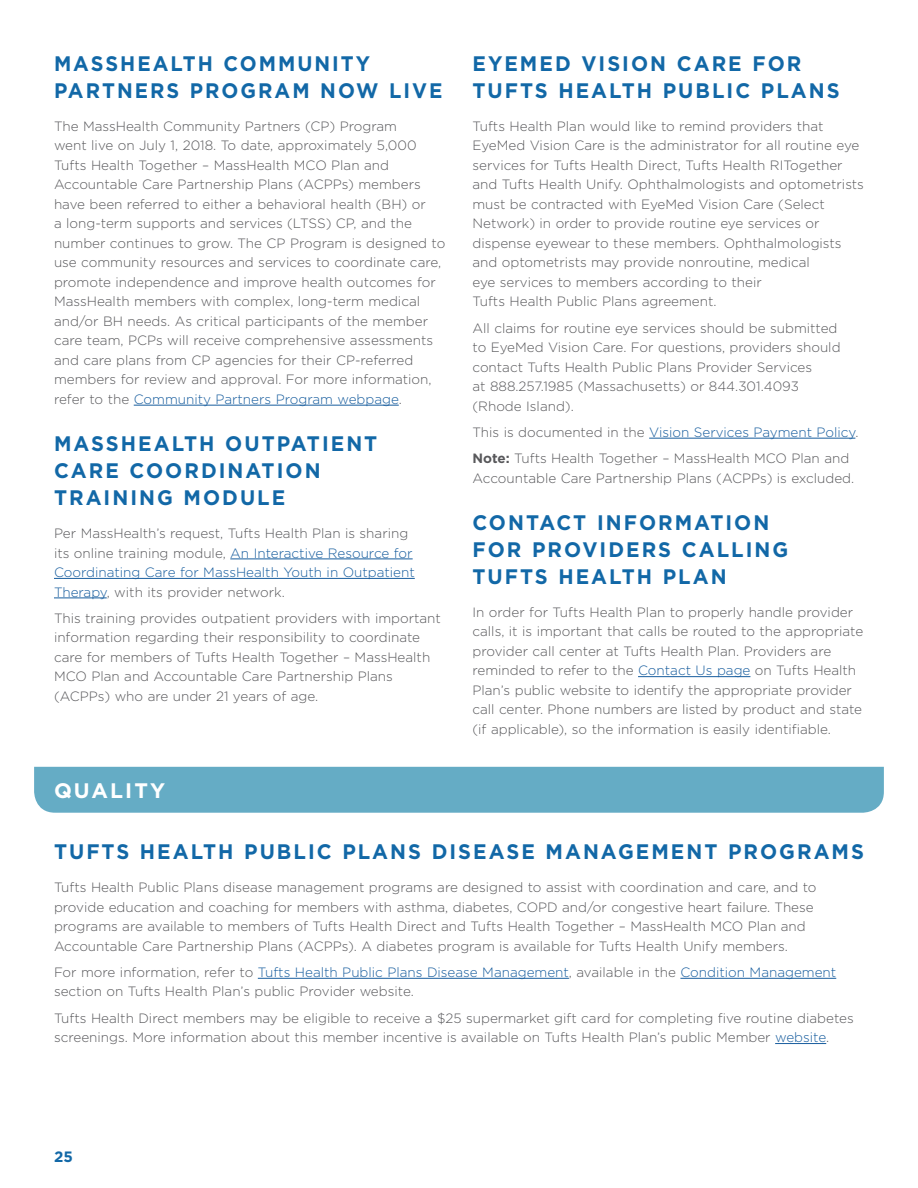
<style>
.page{position:relative;width:918px;height:1188px;background:#fff}
.page>*{position:absolute;margin:0;border:0;box-sizing:border-box;transform-origin:0 0}
.ad_title{font:700 21px/27px "Gotham";letter-spacing:.1em;color:#1268a7;scale:.96 1}
.ad_title-2{font:700 21px/27px "Gotham";letter-spacing:.1em;color:#1268a7;scale:.95 1}
.ad_category{font:700 21px "Gotham";letter-spacing:.1em;color:#fff}
.t1{font:700 15px "Gotham";color:#1268a7}
.ad_body_copy{font:300 13.5px/19.5px "Gotham";color:#58585b}
.ad_body_copy-2{font:300 13.5px "Gotham";color:#175d9e}
.s1{color:#175d9e}
.s2{color:#58585b}
.s3{font-weight:700}
</style>
<div class="page">
<hr style="left:134px;top:405px;width:265px;height:1px;background:#175d9e">
<hr style="left:230px;top:559px;width:183px;height:1px;background:#175d9e">
<hr style="left:54px;top:578px;width:361px;height:1px;background:#175d9e">
<hr style="left:54px;top:598px;width:53px;height:1px;background:#175d9e">
<hr style="left:649px;top:438px;width:206px;height:1px;background:#175d9e">
<hr style="left:638px;top:676px;width:112px;height:1px;background:#175d9e">
<div style="left:34px;top:767px;width:850px;height:46px;background:#65acc5"></div>
<hr style="left:258px;top:978px;width:311px;height:1px;background:#175d9e">
<hr style="left:680px;top:978px;width:156px;height:1px;background:#175d9e">
<hr style="left:775px;top:1043px;width:51px;height:1px;background:#175d9e">
<p class="ad_title-2" style="left:54px;top:50px;width:410px">MASSHEALTH COMMUNITY<br>PARTNERS PROGRAM NOW LIVE</p>
<p class="ad_body_copy" style="left:54px;top:116px;width:393px">The MassHealth Community Partners (CP) Program<br>went live on July 1, 2018. To date, approximately 5,000<br>Tufts Health Together – MassHealth MCO Plan and Accountable Care Partnership Plans (ACPPs) members have been referred to either a behavioral health (BH) or<br>a long-term supports and services (LTSS) CP, and the number continues to grow. The CP Program is designed to use community resources and services to coordinate care, promote independence and improve health outcomes for MassHealth members with complex, long-term medical and/or BH needs. As critical participants of the member care team, PCPs will receive comprehensive assessments and care plans from CP agencies for their CP-referred members for review and approval. For more information, refer to the <span class="s1">Community Partners Program webpage</span>.</p>
<p class="ad_title" style="left:54px;top:430px;width:338px">MASSHEALTH OUTPATIENT<br>CARE COORDINATION<br>TRAINING MODULE</p>
<p class="ad_body_copy" style="left:54px;top:523px;width:362px">Per MassHealth’s request, Tufts Health Plan is sharing its online training module, <span class="s1">An Interactive Resource for Coordinating Care for MassHealth Youth in Outpatient Therapy</span>, with its provider network.</p>
<p class="ad_body_copy" style="left:54px;top:608px;width:388px">This training provides outpatient providers with important information regarding their responsibility to coordinate care for members of Tufts Health Together – MassHealth MCO Plan and Accountable Care Partnership Plans (ACPPs) who are under 21 years of age.</p>
<p class="ad_category" style="left:54px;top:777px;width:113px">QUALITY</p>
<p class="ad_title" style="left:472px;top:50px;width:384px">EYEMED VISION CARE FOR<br>TUFTS HEALTH PUBLIC PLANS</p>
<p class="ad_body_copy" style="left:472px;top:116px;width:393px">Tufts Health Plan would like to remind providers that EyeMed Vision Care is the administrator for all routine eye services for Tufts Health Direct, Tufts Health RITogether and Tufts Health Unify. Ophthalmologists and optometrists must be contracted with EyeMed Vision Care (Select Network) in order to provide routine eye services or dispense eyewear to these members. Ophthalmologists and optometrists may provide nonroutine, medical<br>eye services to members according to their<br>Tufts Health Public Plans agreement.</p>
<p class="ad_body_copy" style="left:472px;top:318px;width:370px">All claims for routine eye services should be submitted to EyeMed Vision Care. For questions, providers should contact Tufts Health Public Plans Provider Services<br>at 888.257.1985 (Massachusetts) or 844.301.4093 (Rhode Island).</p>
<p class="ad_body_copy-2" style="left:472px;top:423px;width:388px"><span class="s2">This is documented in the</span> Vision Services Payment Policy<span class="s2">.</span></p>
<p class="ad_body_copy" style="left:472px;top:448px;width:383px"><span class="s3">Note:</span> Tufts Health Together – MassHealth MCO Plan and<br>Accountable Care Partnership Plans (ACPPs) is excluded.</p>
<p class="ad_title" style="left:472px;top:509px;width:330px">CONTACT INFORMATION<br>FOR PROVIDERS CALLING<br>TUFTS HEALTH PLAN</p>
<p class="ad_body_copy" style="left:472px;top:602px;width:392px">In order for Tufts Health Plan to properly handle provider calls, it is important that calls be routed to the appropriate provider call center at Tufts Health Plan. Providers are reminded to refer to the <span class="s1">Contact Us page</span> on Tufts Health Plan’s public website to identify the appropriate provider call center. Phone numbers are listed by product and state (if applicable), so the information is easily identifiable.</p>
<p class="ad_title" style="left:54px;top:838px;width:845px">TUFTS HEALTH PUBLIC PLANS DISEASE MANAGEMENT PROGRAMS</p>
<p class="ad_body_copy" style="left:54px;top:877px;width:764px">Tufts Health Public Plans disease management programs are designed to assist with coordination and care, and to provide education and coaching for members with asthma, diabetes, COPD and/or congestive heart failure. These programs are available to members of Tufts Health Direct and Tufts Health Together – MassHealth MCO Plan and Accountable Care Partnership Plans (ACPPs). A diabetes program is available for Tufts Health Unify members.</p>
<p class="ad_body_copy" style="left:54px;top:962px;width:784px">For more information, refer to <span class="s1">Tufts Health Public Plans Disease Management</span>, available in the <span class="s1">Condition Management </span>section on Tufts Health Plan’s public Provider website.</p>
<p class="ad_body_copy" style="left:54px;top:1008px;width:801px">Tufts Health Direct members may be eligible to receive a $25 supermarket gift card for completing five routine diabetes screenings. More information about this member incentive is available on Tufts Health Plan’s public Member <span class="s1">website</span>.</p>
<p class="t1" style="left:54px;top:1147px;width:20px">25</p>
</div>
